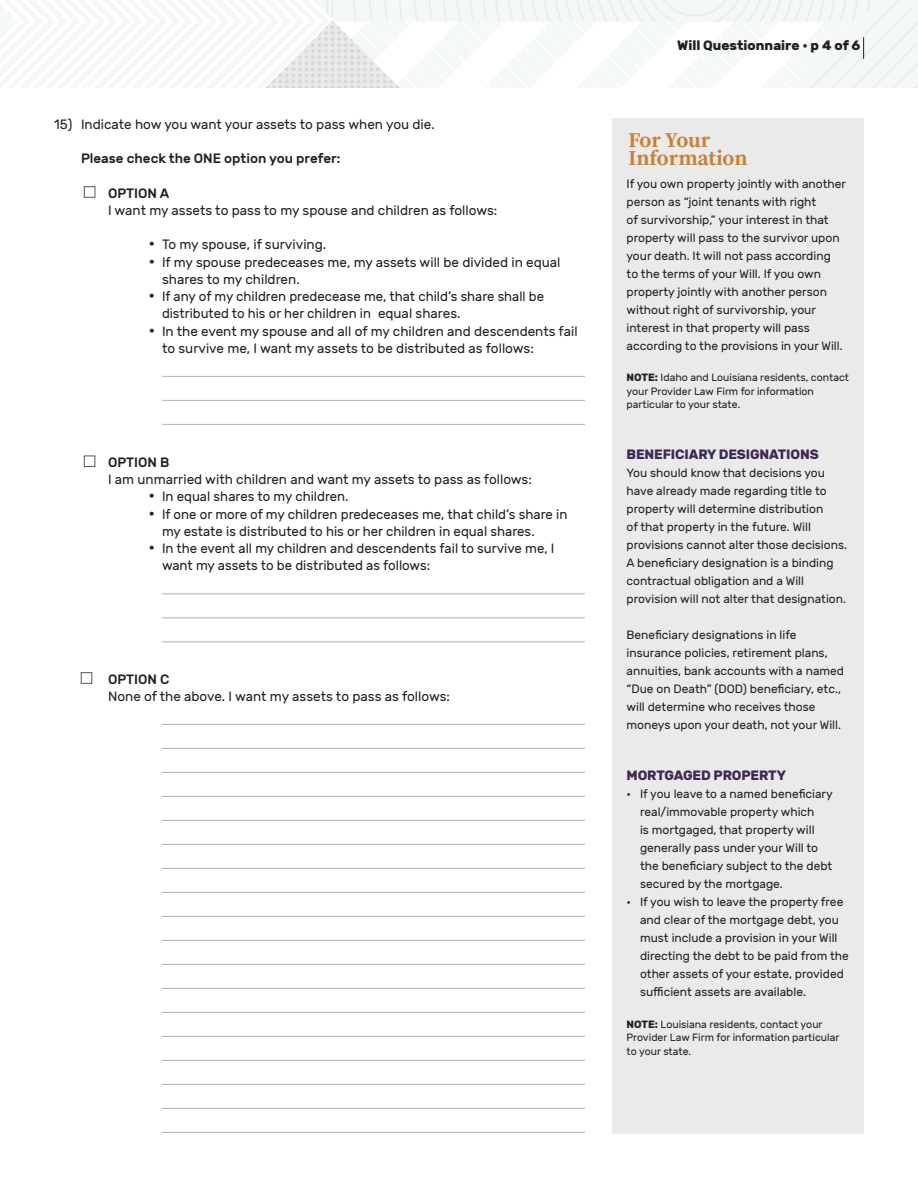
<style>
.page{position:relative;width:918px;height:1188px;background:#fff}
.page>*{position:absolute;margin:0;border:0;box-sizing:border-box;transform-origin:0 0}
.t1{font:700 21px/18px "Source Serif Pro";color:#cc7e2d}
.t2{font:13.5px/17.2px "Rubik";color:#231f20}
.t3{font:500 13.5px "Rubik";color:#231f20}
.t4{font:700 13.5px "Rubik";letter-spacing:-.01em;color:#3e2954}
.t5{font:700 13.5px "Rubik";color:#231f20}
.t6{font:12px/18px "Rubik";color:#231f20}
.t7{font:10.5px/13.5px "Rubik";color:#231f20}
.s1{font-size:18px}
.s2{font-weight:700}
</style>
<div class="page">
<img style="left:266px;top:0;width:652px;height:87px">
<div style="left:612px;top:118px;width:252px;height:1016px;background:#e9eaea"></div>
<div style="left:84px;top:186px;width:11px;height:12px;border:1px solid #55565a"></div>
<hr style="left:162px;top:376px;width:423px;height:1px;background:#b3b2b1">
<hr style="left:162px;top:400px;width:423px;height:1px;background:#b3b2b1">
<hr style="left:162px;top:424px;width:423px;height:1px;background:#b3b2b1">
<div style="left:84px;top:456px;width:11px;height:11px;border:1px solid #55565a"></div>
<hr style="left:162px;top:594px;width:423px;height:1px;background:#b3b2b1">
<hr style="left:162px;top:618px;width:423px;height:1px;background:#b3b2b1">
<hr style="left:162px;top:642px;width:423px;height:1px;background:#b3b2b1">
<div style="left:81px;top:672px;width:11px;height:12px;border:1px solid #55565a"></div>
<hr style="left:162px;top:724px;width:423px;height:1px;background:#b3b2b1">
<hr style="left:162px;top:748px;width:423px;height:1px;background:#b3b2b1">
<hr style="left:162px;top:772px;width:423px;height:1px;background:#b3b2b1">
<hr style="left:162px;top:796px;width:423px;height:1px;background:#b3b2b1">
<hr style="left:162px;top:820px;width:423px;height:1px;background:#b3b2b1">
<hr style="left:162px;top:844px;width:423px;height:1px;background:#b3b2b1">
<hr style="left:162px;top:868px;width:423px;height:1px;background:#b3b2b1">
<hr style="left:162px;top:892px;width:423px;height:1px;background:#b3b2b1">
<hr style="left:162px;top:916px;width:423px;height:1px;background:#b3b2b1">
<hr style="left:162px;top:940px;width:423px;height:1px;background:#b3b2b1">
<hr style="left:162px;top:964px;width:423px;height:1px;background:#b3b2b1">
<hr style="left:162px;top:988px;width:423px;height:1px;background:#b3b2b1">
<hr style="left:162px;top:1012px;width:423px;height:1px;background:#b3b2b1">
<hr style="left:162px;top:1036px;width:423px;height:1px;background:#b3b2b1">
<hr style="left:162px;top:1060px;width:423px;height:1px;background:#b3b2b1">
<hr style="left:162px;top:1084px;width:423px;height:1px;background:#b3b2b1">
<hr style="left:162px;top:1108px;width:423px;height:1px;background:#b3b2b1">
<hr style="left:162px;top:1132px;width:423px;height:1px;background:#b3b2b1">
<svg style="left:863px;top:37px;width:1px;height:22px"></svg>
<p class="t2" style="left:54px;top:116px;width:382px">15) Indicate how you want your assets to pass when you die.</p>
<p class="t3" style="left:81px;top:151px;width:261px">Please check the ONE option you prefer:</p>
<p class="t3" style="left:108px;top:185px;width:63px">OPTION A</p>
<p class="t2" style="left:108px;top:202px;width:391px">I want my assets to pass to my spouse and children as follows:</p>
<p class="t2" style="left:148px;top:236px;width:179px"><span class="s1">•</span> To my spouse, if surviving.</p>
<p class="t2" style="left:162px;top:254px;width:400px;text-indent:-14px"><span class="s1">•</span> If my spouse predeceases me, my assets will be divided in equal shares to my children.</p>
<p class="t2" style="left:162px;top:288px;width:384px;text-indent:-14px"><span class="s1">•</span> If any of my children predecease me, that child’s share shall be distributed to his or her children in equal shares.</p>
<p class="t2" style="left:162px;top:323px;width:417px;text-indent:-14px"><span class="s1">•</span> In the event my spouse and all of my children and descendents fail to survive me, I want my assets to be distributed as follows:</p>
<p class="t3" style="left:108px;top:454px;width:63px">OPTION B</p>
<p class="t2" style="left:108px;top:471px;width:425px">I am unmarried with children and want my assets to pass as follows:</p>
<p class="t2" style="left:148px;top:488px;width:202px"><span class="s1">•</span> In equal shares to my children.</p>
<p class="t2" style="left:162px;top:506px;width:407px;text-indent:-14px"><span class="s1">•</span> If one or more of my children predeceases me, that child’s share in my estate is distributed to his or her children in equal shares.</p>
<p class="t2" style="left:162px;top:540px;width:394px;text-indent:-14px"><span class="s1">•</span> In the event all my children and descendents fail to survive me, I want my assets to be distributed as follows:</p>
<p class="t3" style="left:108px;top:671px;width:63px">OPTION C</p>
<p class="t2" style="left:108px;top:688px;width:344px">None of the above. I want my assets to pass as follows:</p>
<p class="t5" style="left:677px;top:37px;width:185px">Will Questionnaire • p 4 of 6</p>
<h1 class="t1" style="left:629px;top:132px;width:120px">For Your<br>Information</h1>
<p class="t6" style="left:627px;top:175px;width:221px">If you own property jointly with another person as “joint tenants with right<br>of survivorship,” your interest in that property will pass to the survivor upon your death. It will not pass according<br>to the terms of your Will. If you own property jointly with another person without right of survivorship, your interest in that property will pass according to the provisions in your Will.</p>
<p class="t7" style="left:627px;top:371px;width:224px"><span class="s2">NOTE:</span> Idaho and Louisiana residents, contact your Provider Law Firm for information particular to your state.</p>
<p class="t4" style="left:627px;top:446px;width:194px">BENEFICIARY DESIGNATIONS</p>
<p class="t6" style="left:627px;top:464px;width:222px">You should know that decisions you have already made regarding title to property will determine distribution<br>of that property in the future. Will provisions cannot alter those decisions.<br>A beneficiary designation is a binding contractual obligation and a Will provision will not alter that designation.</p>
<p class="t6" style="left:627px;top:626px;width:219px">Beneficiary designations in life insurance policies, retirement plans, annuities, bank accounts with a named “Due on Death” (DOD) beneficiary, etc., will determine who receives those moneys upon your death, not your Will.</p>
<p class="t4" style="left:627px;top:767px;width:161px">MORTGAGED PROPERTY</p>
<p class="t6" style="left:640px;top:785px;width:194px;text-indent:-14px">• If you leave to a named beneficiary real/immovable property which<br>is mortgaged, that property will generally pass under your Will to the beneficiary subject to the debt secured by the mortgage.</p>
<p class="t6" style="left:640px;top:893px;width:210px;text-indent:-14px">• If you wish to leave the property free and clear of the mortgage debt, you must include a provision in your Will directing the debt to be paid from the other assets of your estate, provided sufficient assets are available.</p>
<p class="t7" style="left:627px;top:1018px;width:214px"><span class="s2">NOTE:</span> Louisiana residents, contact your<br>Provider Law Firm for information particular to your state.</p>
</div>
